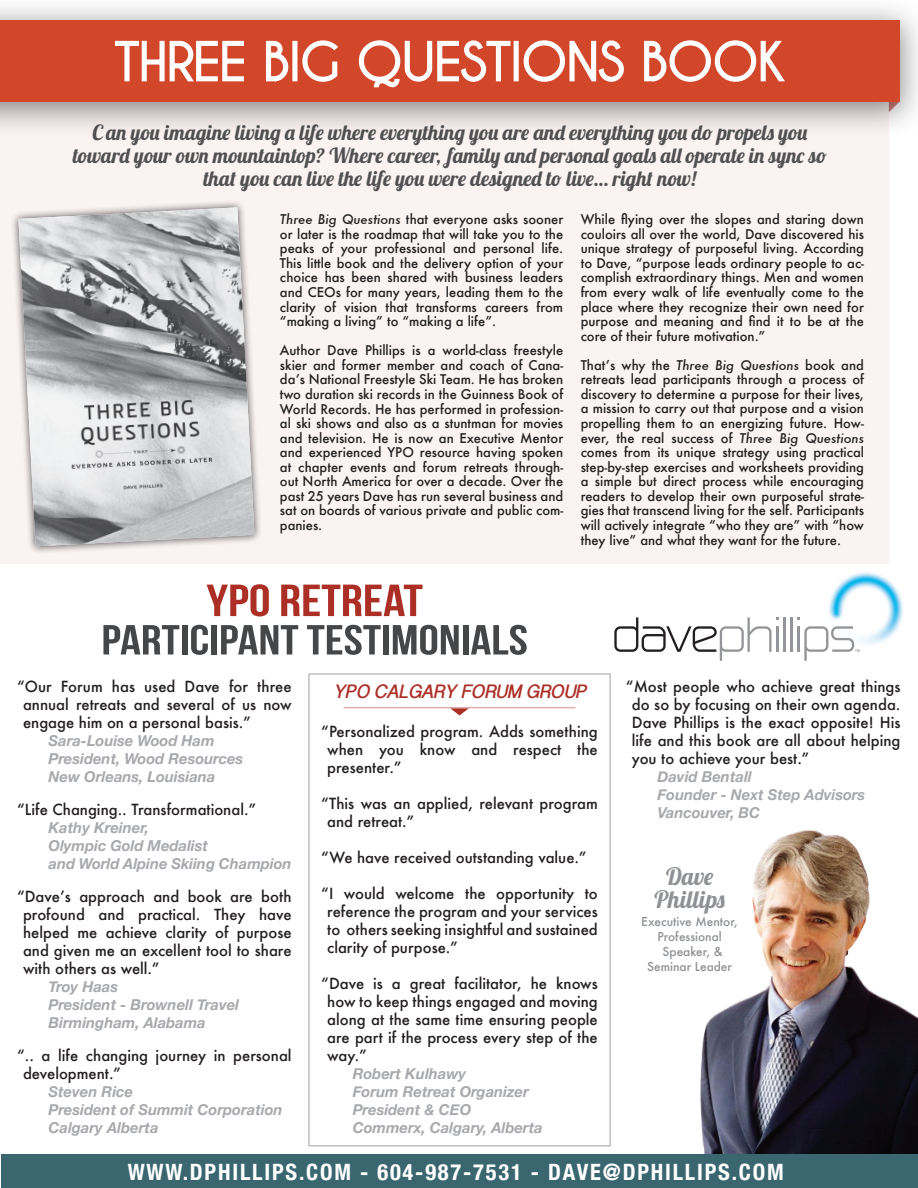
<style>
.page{position:relative;width:918px;height:1188px;background:#fff}
.page>*{position:absolute;margin:0;border:0;box-sizing:border-box;transform-origin:0 0}
.t1{font:45px "Bebas Neue";color:#ac2f26;scale:1.22 1}
.t2{font:42px "Bebas Neue";color:#454647;scale:1.22 1}
.t3{font:24px/22.8px "Lobster 1.4";color:#8f9194;text-align:center}
.t4{font:700 condensed 22.5px "Helvetica Neue";letter-spacing:.08em;color:#fff}
.t5{font:21px/23.1px "Lobster 1.4";color:#505052;text-align:center}
.t6{font:italic 700 18px "Kannada Sangam MN";color:#ac2f26}
.t7{font:500 15px/18px "Futura";color:#231f20;text-align:justify}
.t8{font:italic 700 15px/18px "Helvetica Neue";color:#a8a9ad}
.t9{font:500 13.05px/14.5px "Futura";color:#231f20;text-align:justify}
.t10{font:500 12px/15px "Futura";color:#8f9194;text-align:center}
.s1{font-style:italic}
</style>
<div class="page">
<div style="left:0;top:30px;width:889px;height:534px;background:#faf3f2"></div>
<div style="left:11px;top:200px;width:251px;height:354px;background:#231f20;opacity:.75"></div>
<img style="left:18px;top:207px;width:237px;height:339px">
<img style="left:700px;top:830px;width:218px;height:324px">
<div style="left:1px;top:1154px;width:917px;height:34px;background:#3a6670"></div>
<div style="left:0;top:0;width:918px;height:138px;background:#231f20;opacity:.51"></div>
<div style="left:0;top:20px;width:900px;height:82px;background:#d2462a"></div>
<svg style="left:115px;top:40px;width:129px;height:42px"></svg>
<svg style="left:266px;top:40px;width:23px;height:42px"></svg>
<div style="left:292px;top:41px;width:5px;height:40px;border:3px solid #fff"></div>
<svg style="left:302px;top:40px;width:36px;height:42px"></svg>
<svg style="left:357px;top:40px;width:155px;height:68px"></svg>
<div style="left:514px;top:41px;width:5px;height:40px;border:3px solid #fff"></div>
<svg style="left:523px;top:40px;width:101px;height:42px"></svg>
<svg style="left:644px;top:40px;width:141px;height:42px"></svg>
<div style="left:308px;top:673px;width:303px;height:474px;border:2px solid #bebfc2"></div>
<hr style="left:344px;top:707px;width:231px;height:1px;background:#dfafaa">
<svg style="left:450px;top:708px;width:19px;height:8px"></svg>
<img style="left:829px;top:572px;width:74px;height:73px">
<hr style="left:797px;top:626px;width:3px;height:26px;background:#939598">
<hr style="left:783px;top:617px;width:2px;height:35px;background:#939598">
<hr style="left:790px;top:617px;width:3px;height:35px;background:#939598">
<svg style="left:804px;top:626px;width:56px;height:35px"></svg>
<svg style="left:614px;top:617px;width:164px;height:44px"></svg>
<p class="t5" style="left:73px;top:121px;width:756px">C an you imagine living a life where everything you are and everything you do propels you toward your own mountaintop? Where career, family and personal goals all operate in sync so that you can live the life you were designed to live… right now!</p>
<p class="t9" style="left:280px;top:212px;width:285px"><span class="s1">Three Big Questions</span> that everyone asks sooner or later is the roadmap that will take you to the peaks of your professional and personal life.<br>This little book and the delivery option of your choice has been shared with business leaders and CEOs for many years, leading them to the clarity of vision that transforms careers from “making a living” to “making a life”.</p>
<p class="t9" style="left:280px;top:343px;width:285px">Author Dave Phillips is a world-class freestyle skier and former member and coach of Cana&shy;da’s National Freestyle Ski Team. He has broken two duration ski records in the Guinness Book of World Records. He has performed in profession&shy;al ski shows and also as a stuntman for movies and television. He is now an Executive Mentor and experienced YPO resource having spoken at chapter events and forum retreats through&shy;out North America for over a decade. Over the past 25 years Dave has run several business and sat on boards of various private and public com&shy;panies.</p>
<h1 class="t1" style="left:206px;top:576px;width:179px">YPO RETREAT</h1>
<h2 class="t2" style="left:101px;top:617px;width:351px">PARTICIPANT TESTIMONIALS</h2>
<p class="t9" style="left:581px;top:212px;width:285px">While flying over the slopes and staring down couloirs all over the world, Dave discovered his unique strategy of purposeful living. According to Dave, “purpose leads ordinary people to ac&shy;complish extraordinary things. Men and women from every walk of life eventually come to the place where they recognize their own need for purpose and meaning and find it to be at the core of their future motivation.”</p>
<p class="t9" style="left:581px;top:358px;width:285px">That’s why the <span class="s1">Three Big Questions</span> book and retreats lead participants through a process of discovery to determine a purpose for their lives, a mission to carry out that purpose and a vision propelling them to an energizing future. How&shy;ever, the real success of <span class="s1">Three Big Questions </span>comes from its unique strategy using practical step-by-step exercises and worksheets providing a simple but direct process while encouraging readers to develop their own purposeful strate&shy;gies that transcend living for the self. Participants will actively integrate “who they are” with “how they live” and what they want for the future.</p>
<p class="t7" style="left:23px;top:677px;width:270px;text-indent:-6px">“Our Forum has used Dave for three annual retreats and several of us now engage him on a personal basis.”</p>
<p class="t8" style="left:49px;top:732px;width:196px">Sara-Louise Wood Ham<br>President, Wood Resources<br>New Orleans, Louisiana</p>
<p class="t7" style="left:17px;top:800px;width:241px">“Life Changing.. Transformational.”</p>
<p class="t8" style="left:49px;top:819px;width:245px">Kathy Kreiner,<br>Olympic Gold Medalist<br>and World Alpine Skiing Champion</p>
<p class="t7" style="left:23px;top:887px;width:270px;text-indent:-6px">“Dave’s approach and book are both profound and practical. They have helped me achieve clarity of purpose and given me an excellent tool to share with others as well.”</p>
<p class="t8" style="left:49px;top:978px;width:192px">Troy Haas<br>President - Brownell Travel<br>Birmingham, Alabama</p>
<p class="t7" style="left:23px;top:1046px;width:270px;text-indent:-6px">“.. a life changing journey in personal development.”</p>
<p class="t8" style="left:49px;top:1083px;width:236px">Steven Rice<br>President of Summit Corporation<br>Calgary Alberta</p>
<h3 class="t6" style="left:333px;top:681px;width:256px">YPO CALGARY FO RUM G RO UP</h3>
<p class="t7" style="left:327px;top:722px;width:272px;text-indent:-6px">“Personalized program. Adds something when you know and respect the presenter.”</p>
<p class="t7" style="left:327px;top:794px;width:272px;text-indent:-6px">“This was an applied, relevant program and retreat.”</p>
<p class="t7" style="left:321px;top:848px;width:267px">“We have received outstanding value.”</p>
<p class="t7" style="left:327px;top:884px;width:272px;text-indent:-6px">“I would welcome the opportunity to reference the program and your services to others seeking insightful and sustained clarity of purpose.”</p>
<p class="t7" style="left:327px;top:974px;width:272px;text-indent:-6px">“Dave is a great facilitator, he knows how to keep things engaged and moving along at the same time ensuring people are part if the process every step of the way.”</p>
<p class="t8" style="left:353px;top:1065px;width:192px">Robert Kulhawy<br>Forum Retreat Organizer<br>President &amp; CEO<br>Commerx, Calgary, Alberta</p>
<p class="t7" style="left:632px;top:677px;width:270px;text-indent:-6px">“Most people who achieve great things do so by focusing on their own agenda.<br>Dave Phillips is the exact opposite! His life and this book are all about helping you to achieve your best.”</p>
<p class="t8" style="left:657px;top:768px;width:209px">David Bentall<br>Founder - Next Step Advisors<br>Vancouver, BC</p>
<h3 class="t3" style="left:655px;top:864px;width:72px">Dave<br>Phillips</h3>
<p class="t10" style="left:641px;top:913px;width:98px">Executive Mentor,<br>Professional<br>Speaker, &amp;<br>Seminar Leader</p>
<h3 class="t4" style="left:128px;top:1153px;width:535px">WWW.DPHILLIPS.COM - 604-987-7531 - DAVE@DPHILLI</h3>
<h3 class="t4" style="left:705px;top:1153px;width:78px">PS.COM</h3>
</div>
